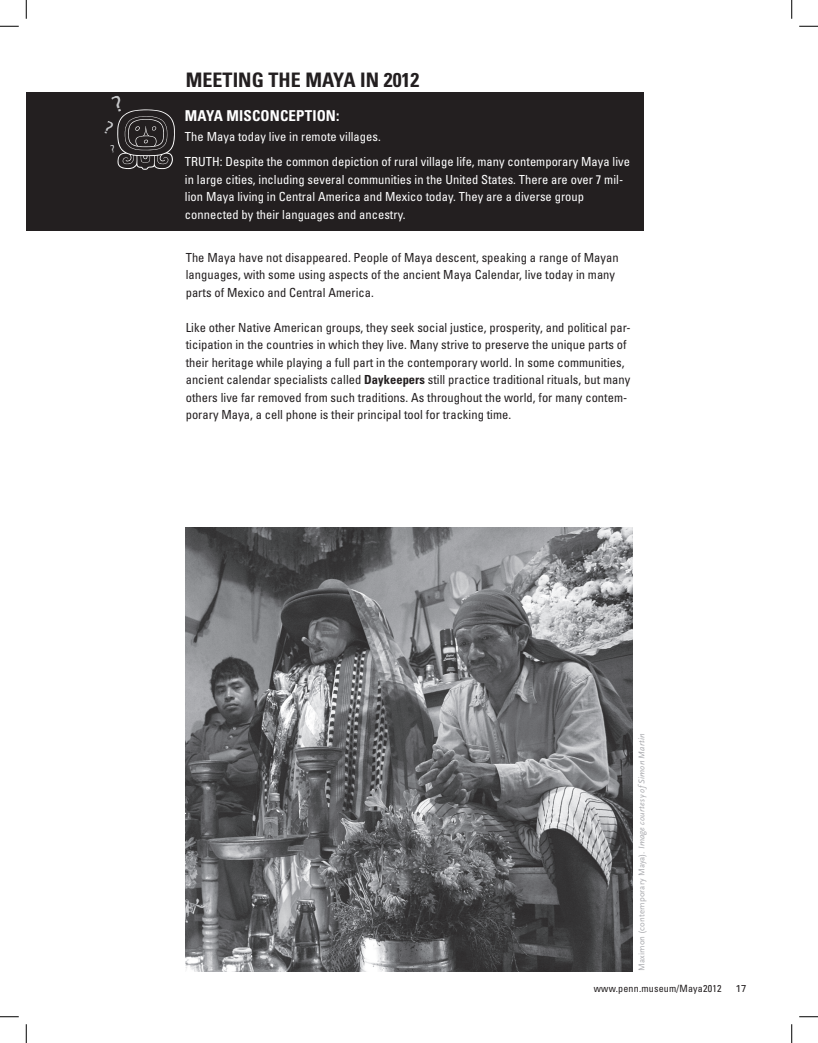
<style>
.page{position:relative;width:818px;height:1043px;background:#fff}
.page>*{position:absolute;margin:0;border:0;box-sizing:border-box;transform-origin:0 0}
.t1{font:700 condensed 20px "Univers";letter-spacing:.005em;color:#231f20}
.t2{font:700 condensed 15px "Univers";letter-spacing:.01em;color:#fff}
.t3{font:condensed 12.5px/17.5px "Univers";letter-spacing:.005em;color:#231f20}
.t4{font:condensed 12.5px/17.5px "Univers";letter-spacing:.005em;color:#fff}
.t5{font:condensed 10px "Univers";letter-spacing:.02em;color:#231f20}
.t6{font:10px "Univers";color:#231f20}
.t7{font:8.75px "Scala Sans";letter-spacing:.015em;color:#a8a9ad}
.s1{font-weight:700}
.s2{font-style:italic}
</style>
<div class="page">
<div style="left:26px;top:92px;width:617px;height:139px;background:#231f20"></div>
<img style="left:186px;top:527px;width:446px;height:444px">
<svg style="left:0;top:25px;width:19px;height:2px"></svg>
<svg style="left:799px;top:25px;width:19px;height:2px"></svg>
<svg style="left:0;top:1016px;width:19px;height:1px"></svg>
<svg style="left:799px;top:1016px;width:19px;height:1px"></svg>
<svg style="left:25px;top:0;width:2px;height:19px"></svg>
<svg style="left:25px;top:1024px;width:2px;height:18px"></svg>
<svg style="left:791px;top:0;width:1px;height:19px"></svg>
<svg style="left:791px;top:1024px;width:1px;height:18px"></svg>
<svg style="left:117px;top:109px;width:58px;height:61px"></svg>
<h1 class="t1" style="left:186px;top:67px;width:235px">MEETiNG THE MAYA iN 2012</h1>
<p class="t2" style="left:185px;top:107px;width:156px">MAYA MiSCONCEPTiON:</p>
<p class="t4" style="left:185px;top:124px;width:446px;line-height:25px">The Maya today live in remote villages.<br>TRuTH: Despite the common depiction of rural village life, many contemporary Maya live</p>
<p class="t4" style="left:185px;top:170px;width:439px">in large cities, including several communities in the united States. There are over 7 mil&shy;lion Maya living in Central America and Mexico today. They are a diverse group connected by their languages and ancestry.</p>
<p class="t3" style="left:186px;top:248px;width:434px">The Maya have not disappeared. People of Maya descent, speaking a range of Mayan languages, with some using aspects of the ancient Maya Calendar, live today in many parts of Mexico and Central America.</p>
<p class="t3" style="left:186px;top:318px;width:446px">Like other Native American groups, they seek social justice, prosperity, and political par&shy;ticipation in the countries in which they live. Many strive to preserve the unique parts of their heritage while playing a full part in the contemporary world. In some communities, ancient calendar specialists called <span class="s1">Daykeepers</span> still practice traditional rituals, but many others live far removed from such traditions. As throughout the world, for many contem&shy;porary Maya, a cell phone is their principal tool for tracking time.</p>
<p class="t7" style="left:636px;top:971px;width:239px;rotate:-90deg">Maximon (contemporary Maya). <span class="s2">Image courtesy of Simon Martin</span></p>
<p class="t5" style="left:594px;top:982px;width:129px">www.penn.museum/Maya2012</p>
<p class="t6" style="left:735px;top:982px;width:13px">17</p>
</div>
